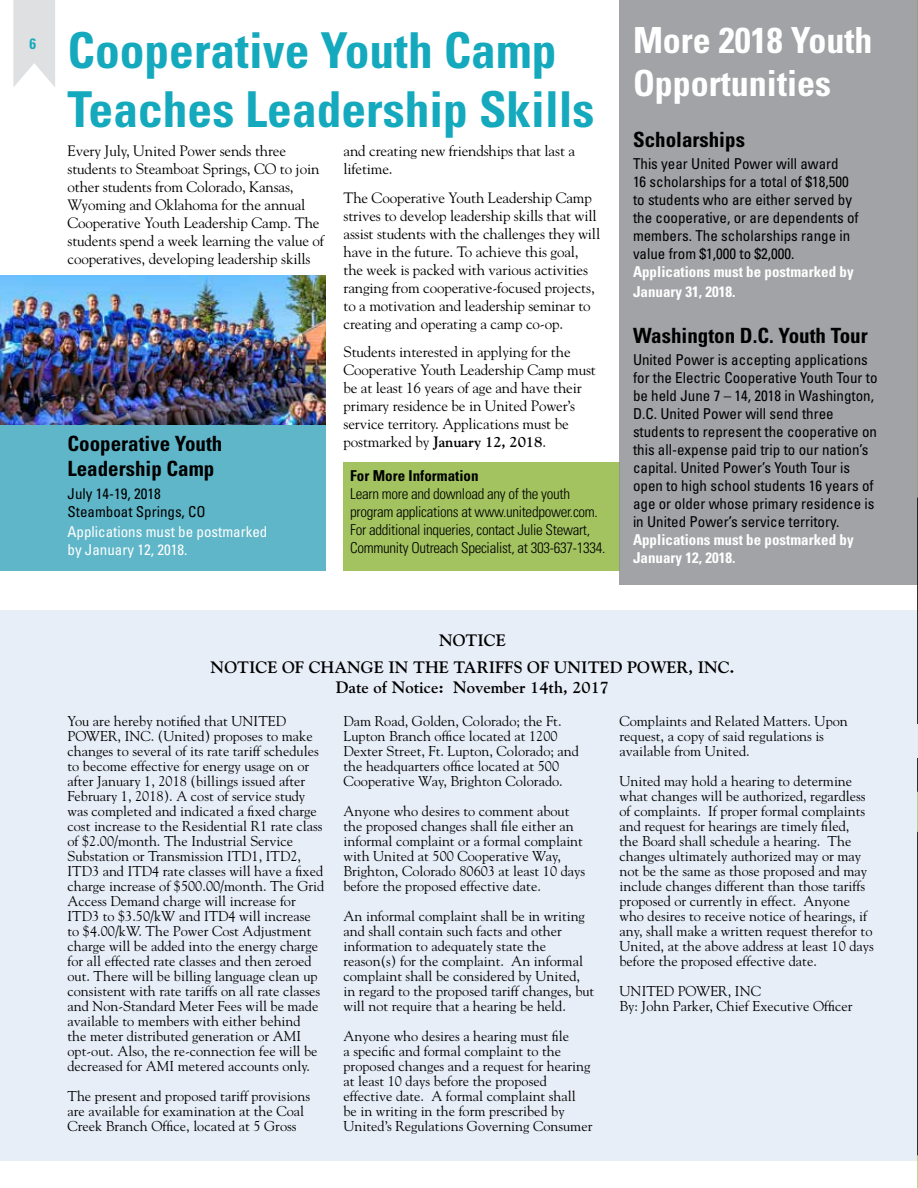
<style>
.page{position:relative;width:918px;height:1188px;background:#fff}
.page>*{position:absolute;margin:0;border:0;box-sizing:border-box;transform-origin:0 0}
.t1{font:700 condensed 49.5px/59.4px "Univers";color:#15a9be}
.t2{font:700 condensed 36px/43.2px "Univers";color:#fff}
.t3{font:700 condensed 21px/25.2px "Univers";color:#000}
.t4{font:700 16.5px/26.5px "Goudy";color:#000;text-align:center}
.t5{font:15px/18px "Goudy";letter-spacing:-.01em;color:#000}
.t6{font:condensed 15px/18px "Univers";color:#000}
.t7{font:300 condensed 15px/18px "Univers";letter-spacing:-.02em;color:#000}
.t8{font:700 condensed 15px/19.8px "Univers";color:#fff}
.t9{font:condensed 15px/18px "Univers";color:#fff}
.t10{font:700 condensed 15px "Univers";color:#000}
.t11{font:700 condensed 15px "Univers";color:#15a9be}
.t12{font:14.25px/15px "Goudy";color:#000}
.s1{font-weight:700}
</style>
<div class="page">
<div style="left:344px;top:462px;width:276px;height:109px;background:#a2c360"></div>
<div style="left:0;top:610px;width:917px;height:551px;background:#e8eef8"></div>
<svg style="left:13px;top:0;width:42px;height:87px;background:#e3e4e5"></svg>
<div style="left:620px;top:0;width:298px;height:584px;background:#a2a3a6"></div>
<img style="left:0;top:276px;width:326px;height:149px">
<svg style="left:916px;top:0;width:2px;height:1188px"></svg>
<hr style="left:917px;top:724px;width:1px;height:34px;background:#fff">
<div style="left:0;top:425px;width:326px;height:146px;background:#5fb6c8"></div>
<p class="t11" style="left:29px;top:35px;width:8px">6</p>
<h1 class="t1" style="left:68px;top:20px;width:529px">Cooperative Youth Camp<br>Teaches Leadership Skills</h1>
<p class="t5" style="left:68px;top:141px;width:258px">Every July, United Power sends three students to Steamboat Springs, CO to join other students from Colorado, Kansas, Wyoming and Oklahoma for the annual Cooperative Youth Leadership Camp. The students spend a week learning the value of cooperatives, developing leadership skills</p>
<p class="t5" style="left:344px;top:141px;width:233px">and creating new friendships that last a lifetime.</p>
<p class="t5" style="left:344px;top:188px;width:258px">The Cooperative Youth Leadership Camp strives to develop leadership skills that will assist students with the challenges they will have in the future. To achieve this goal, the week is packed with various activities ranging from cooperative-focused projects, to a motivation and leadership seminar to creating and operating a camp co-op.</p>
<p class="t5" style="left:344px;top:343px;width:254px">Students interested in applying for the Cooperative Youth Leadership Camp must be at least 16 years of age and have their primary residence be in United Power’s service territory. Applications must be postmarked by <span class="s1">January 12, 2018</span>.</p>
<h3 class="t3" style="left:68px;top:431px;width:156px">Cooperative Youth<br>Leadership Camp</h3>
<p class="t6" style="left:68px;top:484px;width:140px">July 14-19, 2018<br>Steamboat Springs, CO</p>
<p class="t9" style="left:68px;top:522px;width:201px">Applications must be postmarked by January 12, 2018.</p>
<p class="t10" style="left:350px;top:466px;width:130px">For More Information</p>
<p class="t7" style="left:350px;top:485px;width:257px">Learn more and download any of the youth program applications at www.unitedpower.com.<br>For additional inqueries, contact Julie Stewart, Community Outreach Specialist, at 303-637-1334.</p>
<h2 class="t2" style="left:633px;top:19px;width:241px">More 2018 Youth<br>Opportunities</h2>
<h3 class="t3" style="left:633px;top:127px;width:113px">Scholarships</h3>
<p class="t6" style="left:633px;top:155px;width:227px">This year United Power will award<br>16 scholarships for a total of $18,500 to students who are either served by the cooperative, or are dependents of members. The scholarships range in value from $1,000 to $2,000.</p>
<p class="t8" style="left:633px;top:262px;width:222px">Applications must be postmarked by<br>January 31, 2018.</p>
<h3 class="t3" style="left:633px;top:323px;width:236px">Washington D.C. Youth Tour</h3>
<p class="t6" style="left:633px;top:351px;width:246px">United Power is accepting applications for the Electric Cooperative Youth Tour to be held June 7 – 14, 2018 in Washington, D.C. United Power will send three students to represent the cooperative on this all-expense paid trip to our nation’s capital. United Power’s Youth Tour is open to high school students 16 years of age or older whose primary residence is in United Power’s service territory.</p>
<p class="t8" style="left:633px;top:531px;width:222px;line-height:18px">Applications must be postmarked by<br>January 12, 2018.</p>
<p class="t4" style="left:211px;top:627px;width:525px">NOTICE<br>NOTICE OF CHANGE IN THE TARIFFS OF UNITED POWER, INC.</p>
<p class="t4" style="left:336px;top:674px;width:275px">Date of Notice: November 14th, 2017</p>
<p class="t12" style="left:68px;top:713px;width:258px">You are hereby notified that UNITED POWER, INC. (United) proposes to make changes to several of its rate tariff schedules to become effective for energy usage on or after January 1, 2018 (billings issued after February 1, 2018). A cost of service study was completed and indicated a fixed charge cost increase to the Residential R1 rate class of $2.00/month. The Industrial Service Substation or Transmission ITD1, ITD2, ITD3 and ITD4 rate classes will have a fixed charge increase of $500.00/month. The Grid Access Demand charge will increase for ITD3 to $3.50/kW and ITD4 will increase to $4.00/kW. The Power Cost Adjustment charge will be added into the energy charge for all effected rate classes and then zeroed out. There will be billing language clean up consistent with rate tariffs on all rate classes and Non-Standard Meter Fees will be made available to members with either behind<br>the meter distributed generation or AMI opt-out. Also, the re-connection fee will be decreased for AMI metered accounts only.</p>
<p class="t12" style="left:68px;top:1088px;width:244px">The present and proposed tariff provisions are available for examination at the Coal<br>Creek Branch Office, located at 5 Gross</p>
<p class="t12" style="left:344px;top:713px;width:237px">Dam Road, Golden, Colorado; the Ft.<br>Lupton Branch office located at 1200<br>Dexter Street, Ft. Lupton, Colorado; and the headquarters office located at 500<br>Cooperative Way, Brighton Colorado.</p>
<p class="t12" style="left:344px;top:803px;width:243px">Anyone who desires to comment about the proposed changes shall file either an informal complaint or a formal complaint with United at 500 Cooperative Way, Brighton, Colorado 80603 at least 10 days before the proposed effective date.</p>
<p class="t12" style="left:344px;top:908px;width:252px">An informal complaint shall be in writing and shall contain such facts and other information to adequately state the reason(s) for the complaint. An informal complaint shall be considered by United, in regard to the proposed tariff changes, but will not require that a hearing be held.</p>
<p class="t12" style="left:344px;top:1028px;width:250px">Anyone who desires a hearing must file<br>a specific and formal complaint to the proposed changes and a request for hearing at least 10 days before the proposed effective date. A formal complaint shall be in writing in the form prescribed by United’s Regulations Governing Consumer</p>
<p class="t12" style="left:619px;top:713px;width:230px">Complaints and Related Matters. Upon request, a copy of said regulations is available from United.</p>
<p class="t12" style="left:619px;top:773px;width:256px">United may hold a hearing to determine what changes will be authorized, regardless of complaints. If proper formal complaints and request for hearings are timely filed,<br>the Board shall schedule a hearing. The changes ultimately authorized may or may not be the same as those proposed and may include changes different than those tariffs proposed or currently in effect. Anyone who desires to receive notice of hearings, if any, shall make a written request therefor to United, at the above address at least 10 days before the proposed effective date.</p>
<p class="t12" style="left:619px;top:983px;width:235px">UNITED POWER, INC<br>By: John Parker, Chief Executive Officer</p>
</div>
